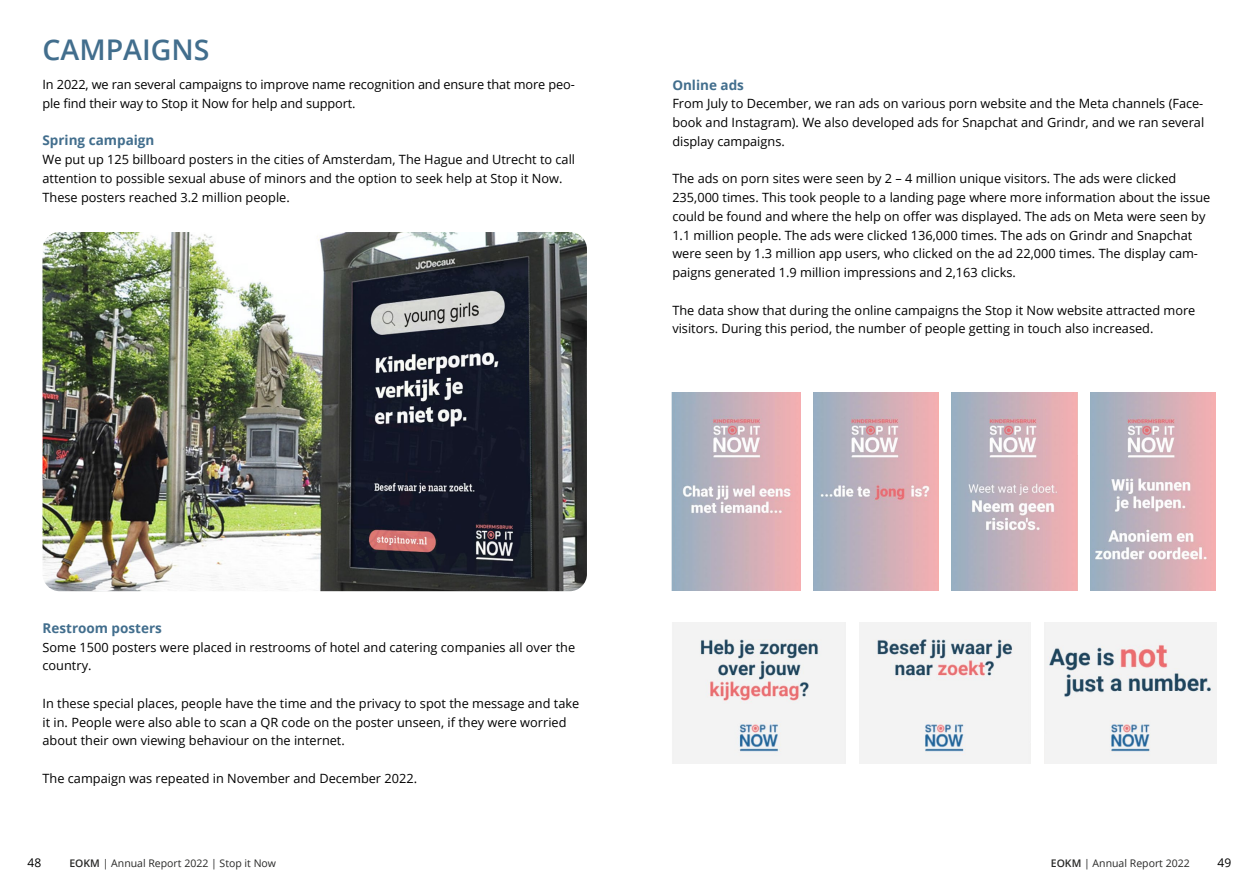
<style>
.page{position:relative;width:1259px;height:893px;background:#fff}
.page>*{position:absolute;margin:0;border:0;box-sizing:border-box;transform-origin:0 0}
.t1{font:600 28.5px "Open Sans";color:#426e8d}
.t2{font:700 13.5px "Open Sans";color:#426e8d}
.t3{font:12.75px/18.8px "Open Sans";color:#000}
.t4{font:12px "Open Sans";color:#000}
.t5{font:10.5px "Open Sans";color:#282827}
.s1{font-weight:600}
</style>
<div class="page">
<img style="left:43px;top:232px;width:544px;height:359px">
<img style="left:671px;top:392px;width:545px;height:199px">
<div style="left:1078px;top:355px;width:11px;height:256px;background:#fff"></div>
<div style="left:939px;top:355px;width:11px;height:256px;background:#fff"></div>
<img style="left:672px;top:622px;width:544px;height:141px">
<div style="left:846px;top:607px;width:13px;height:170px;background:#fff"></div>
<div style="left:1031px;top:607px;width:12px;height:170px;background:#fff"></div>
<div style="left:801px;top:355px;width:11px;height:256px;background:#fff"></div>
<h1 class="t1" style="left:43px;top:30px;width:168px">CAMPAIGNS</h1>
<p class="t3" style="left:43px;top:75px;width:534px">In 2022, we ran several campaigns to improve name recognition and ensure that more peo&shy;ple find their way to Stop it Now for help and support.</p>
<p class="t2" style="left:43px;top:131px;width:113px">Spring campaign</p>
<p class="t3" style="left:43px;top:150px;width:534px">We put up 125 billboard posters in the cities of Amsterdam, The Hague and Utrecht to call attention to possible sexual abuse of minors and the option to seek help at Stop it Now.<br>These posters reached 3.2 million people.</p>
<p class="t2" style="left:672px;top:75px;width:73px">Online ads</p>
<p class="t3" style="left:672px;top:94px;width:533px;text-align:justify">From July to December, we ran ads on various porn website and the Meta channels (Face&shy;book and Instagram). We also developed ads for Snapchat and Grindr, and we ran several display campaigns.</p>
<p class="t3" style="left:672px;top:169px;width:539px">The ads on porn sites were seen by 2 – 4 million unique visitors. The ads were clicked 235,000 times. This took people to a landing page where more information about the issue could be found and where the help on offer was displayed. The ads on Meta were seen by 1.1 million people. The ads were clicked 136,000 times. The ads on Grindr and Snapchat were seen by 1.3 million app users, who clicked on the ad 22,000 times. The display cam&shy;paigns generated 1.9 million impressions and 2,163 clicks.</p>
<p class="t3" style="left:672px;top:300px;width:524px">The data show that during the online campaigns the Stop it Now website attracted more visitors. During this period, the number of people getting in touch also increased.</p>
<p class="t2" style="left:43px;top:618px;width:121px">Restroom posters</p>
<p class="t3" style="left:43px;top:637px;width:534px">Some 1500 posters were placed in restrooms of hotel and catering companies all over the country.</p>
<p class="t3" style="left:43px;top:693px;width:538px">In these special places, people have the time and the privacy to spot the message and take it in. People were also able to scan a QR code on the poster unseen, if they were worried about their own viewing behaviour on the internet.</p>
<p class="t3" style="left:43px;top:768px;width:376px">The campaign was repeated in November and December 2022.</p>
<p class="t4" style="left:28px;top:854px;width:15px">48</p>
<p class="t5" style="left:69px;top:856px;width:208px"><span class="s1">EOKM</span> | Annual Report 2022 | Stop it Now</p>
<p class="t5" style="left:1051px;top:856px;width:140px"><span class="s1">EOKM</span> | Annual Report 2022</p>
<p class="t4" style="left:1217px;top:854px;width:15px">49</p>
</div>
